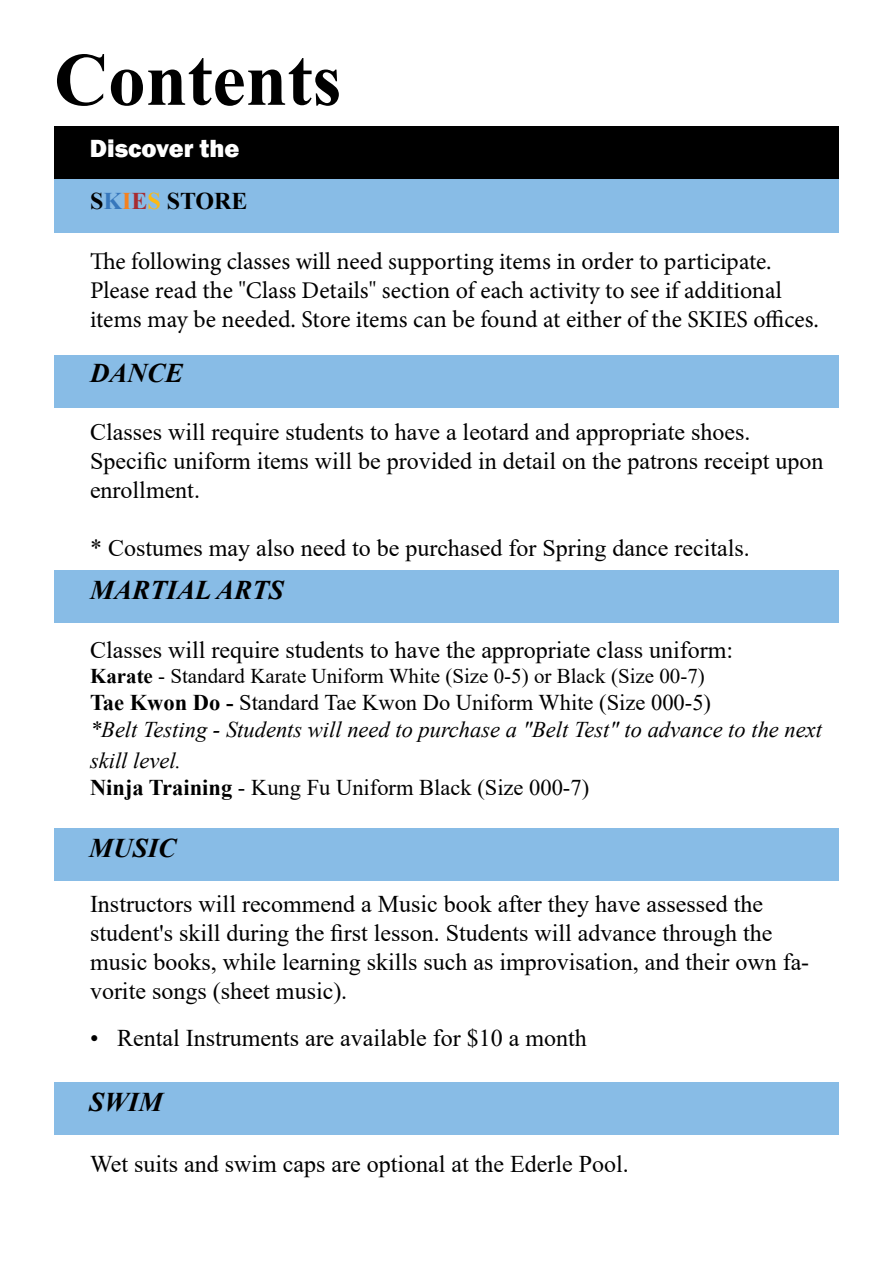
<style>
.page{position:relative;width:893px;height:1263px;background:#fff}
.page>*{position:absolute;margin:0;border:0;box-sizing:border-box;transform-origin:0 0}
.t1{font:700 75px "Times New Roman";color:#000}
.t2{font:italic 700 27px "Times New Roman";color:#000}
.t3{font:800 25.5px "Franklin Gothic";color:#fff}
.t4{font:24px/28.8px "Times New Roman";color:#000}
.t5{font:24px/28.8px "Minion Pro";color:#000}
.t6{font:700 24px "Times New Roman";color:#000}
.t7{font:italic 22.5px/27px "Times New Roman";color:#000}
.t8{font:22.5px/27px "Times New Roman";color:#000}
.t9{font:21px "Times New Roman";color:#000}
.s1{color:#3777bc}
.s2{color:#f58220}
.s3{color:#a72c31}
.s4{color:#fdb913}
.s5{font-weight:700}
.s6{font-weight:700;font-style:normal}
.s7{font-style:normal}
.s8{font-style:italic}
</style>
<div class="page">
<div style="left:55px;top:355px;width:784px;height:53px;background:#88bce6"></div>
<div style="left:54px;top:570px;width:785px;height:53px;background:#88bce6"></div>
<div style="left:54px;top:828px;width:785px;height:53px;background:#88bce6"></div>
<div style="left:54px;top:126px;width:785px;height:53px;background:#000"></div>
<div style="left:54px;top:179px;width:785px;height:54px;background:#88bce6"></div>
<div style="left:54px;top:1082px;width:785px;height:53px;background:#88bce6"></div>
<h1 class="t1" style="left:54px;top:26px;width:289px">Contents</h1>
<p class="t3" style="left:90px;top:132px;width:151px">Discover the</p>
<p class="t6" style="left:90px;top:184px;width:159px">S<span class="s1">K</span><span class="s2">I</span><span class="s3">E</span><span class="s4">S</span> STORE</p>
<p class="t5" style="left:90px;top:248px;width:731px">The following classes will need supporting items in order to participate.<br>Please read the "Class Details" section of each activity to see if additional items may be needed. Store items can be found at either of the SKIES offices.</p>
<p class="t2" style="left:90px;top:354px;width:95px">DANCE</p>
<p class="t4" style="left:90px;top:417px;width:735px">Classes will require students to have a leotard and appropriate shoes.<br>Specific uniform items will be provided in detail on the patrons receipt upon enrollment.</p>
<p class="t4" style="left:90px;top:532px;width:661px">* Costumes may also need to be purchased for Spring dance recitals.</p>
<p class="t2" style="left:90px;top:571px;width:195px">MARTIAL ARTS</p>
<p class="t4" style="left:90px;top:634px;width:645px">Classes will require students to have the appropriate class uniform:</p>
<p class="t9" style="left:90px;top:661px;width:616px"><span class="s5">Karate</span> - Standard Karate Uniform White (Size 0-5) or Black (Size 00-7)</p>
<p class="t7" style="left:90px;top:688px;width:733px"><span class="s6">Tae Kwon Do -</span> <span class="s7">Standard Tae Kwon Do Uniform White (Size 000-5)<br></span>*Belt Testing - Students will need to purchase a "Belt Test" to advance to the next</p>
<p class="t8" style="left:90px;top:746px;width:501px"><span class="s8">skill level.<br></span><span class="s5">Ninja Training</span> - Kung Fu Uniform Black (Size 000-7)</p>
<p class="t2" style="left:89px;top:829px;width:89px">MUSIC</p>
<p class="t4" style="left:90px;top:889px;width:721px">Instructors will recommend a Music book after they have assessed the student's skill during the first lesson. Students will advance through the music books, while learning skills such as improvisation, and their own fa&shy;vorite songs (sheet music).</p>
<p class="t4" style="left:90px;top:1022px;width:498px">• Rental Instruments are available for $10 a month</p>
<p class="t2" style="left:89px;top:1083px;width:75px">SWIM</p>
<p class="t4" style="left:90px;top:1149px;width:540px">Wet suits and swim caps are optional at the Ederle Pool.</p>
</div>
